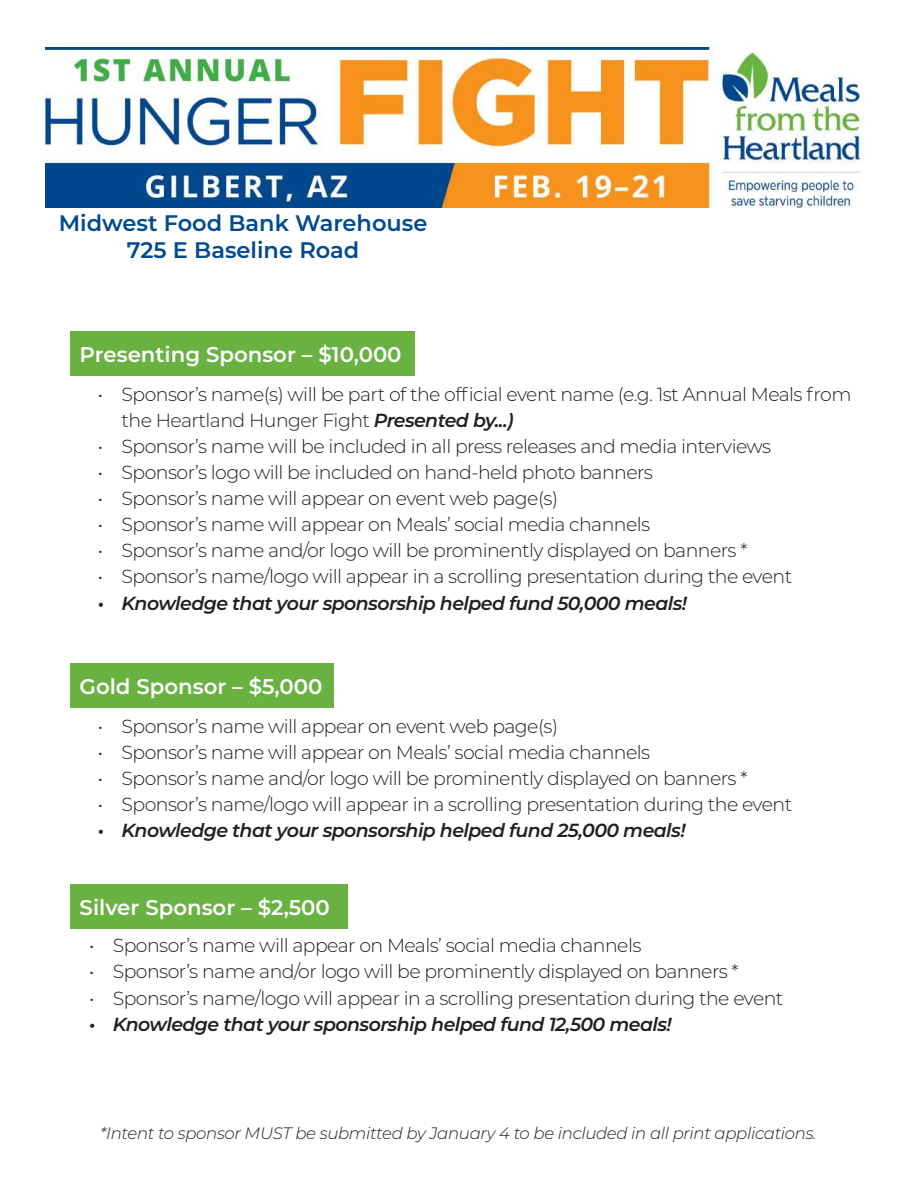
<style>
.page{position:relative;width:918px;height:1188px;background:#fff}
.page>*{position:absolute;margin:0;border:0;box-sizing:border-box;transform-origin:0 0}
.t1{font:600 22.5px/27px "Montserrat";color:#004a8d;text-align:center}
.t2{font:600 21.3px "Montserrat";color:#fff}
.t3{font:300 18.9px/26px "Montserrat";letter-spacing:-.03em;color:#221f1f}
.t4{font:italic 600 18.9px "Montserrat";letter-spacing:-.03em;color:#221f1f}
.t5{font:italic 300 16.5px "Montserrat";letter-spacing:-.02em;color:#221f1f}
.s1{font-weight:600;font-style:italic}
</style>
<div class="page">
<div style="left:70px;top:663px;width:264px;height:45px;background:#69b242"></div>
<div style="left:70px;top:884px;width:278px;height:45px;background:#69b242"></div>
<div style="left:70px;top:331px;width:345px;height:45px;background:#69b242"></div>
<img style="left:46px;top:47px;width:818px;height:160px">
<p class="t1" style="left:59px;top:211px;width:370px">Midwest Food Bank Warehouse<br>725 E Baseline Road</p>
<p class="t2" style="left:80px;top:344px;width:324px">Presenting Sponsor – $10,000</p>
<p class="t3" style="left:122px;top:382px;width:731px;text-indent:-24px">• Sponsor’s name(s) will be part of the official event name (e.g. 1st Annual Meals from the Heartland Hunger Fight <span class="s1">Presented by...)</span></p>
<p class="t3" style="left:98px;top:434px;width:675px">• Sponsor’s name will be included in all press releases and media interviews</p>
<p class="t3" style="left:98px;top:460px;width:557px">• Sponsor’s logo will be included on hand-held photo banners</p>
<p class="t3" style="left:98px;top:486px;width:462px">• Sponsor’s name will appear on event web page(s)</p>
<p class="t3" style="left:98px;top:512px;width:554px">• Sponsor’s name will appear on Meals’ social media channels</p>
<p class="t3" style="left:98px;top:538px;width:651px">• Sponsor’s name and/or logo will be prominently displayed on banners *</p>
<p class="t3" style="left:98px;top:564px;width:696px">• Sponsor’s name/logo will appear in a scrolling presentation during the event</p>
<p class="t4" style="left:98px;top:595px;width:591px">• Knowledge that your sponsorship helped fund 50,000 meals!</p>
<p class="t2" style="left:80px;top:676px;width:244px">Gold Sponsor – $5,000</p>
<p class="t3" style="left:98px;top:714px;width:462px">• Sponsor’s name will appear on event web page(s)</p>
<p class="t3" style="left:98px;top:740px;width:554px">• Sponsor’s name will appear on Meals’ social media channels</p>
<p class="t3" style="left:98px;top:766px;width:651px">• Sponsor’s name and/or logo will be prominently displayed on banners *</p>
<p class="t3" style="left:98px;top:792px;width:696px">• Sponsor’s name/logo will appear in a scrolling presentation during the event</p>
<p class="t4" style="left:98px;top:822px;width:589px">• Knowledge that your sponsorship helped fund 25,000 meals!</p>
<p class="t2" style="left:80px;top:897px;width:252px">Silver Sponsor – $2,500</p>
<p class="t3" style="left:89px;top:933px;width:554px">• Sponsor’s name will appear on Meals’ social media channels</p>
<p class="t3" style="left:89px;top:959px;width:651px">• Sponsor’s name and/or logo will be prominently displayed on banners *</p>
<p class="t3" style="left:89px;top:985px;width:696px">• Sponsor’s name/logo will appear in a scrolling presentation during the event</p>
<p class="t4" style="left:89px;top:1016px;width:584px">• Knowledge that your sponsorship helped fund 12,500 meals!</p>
<p class="t5" style="left:100px;top:1127px;width:718px">*Intent to sponsor MUST be submitted by January 4 to be included in all print applications.</p>
</div>
